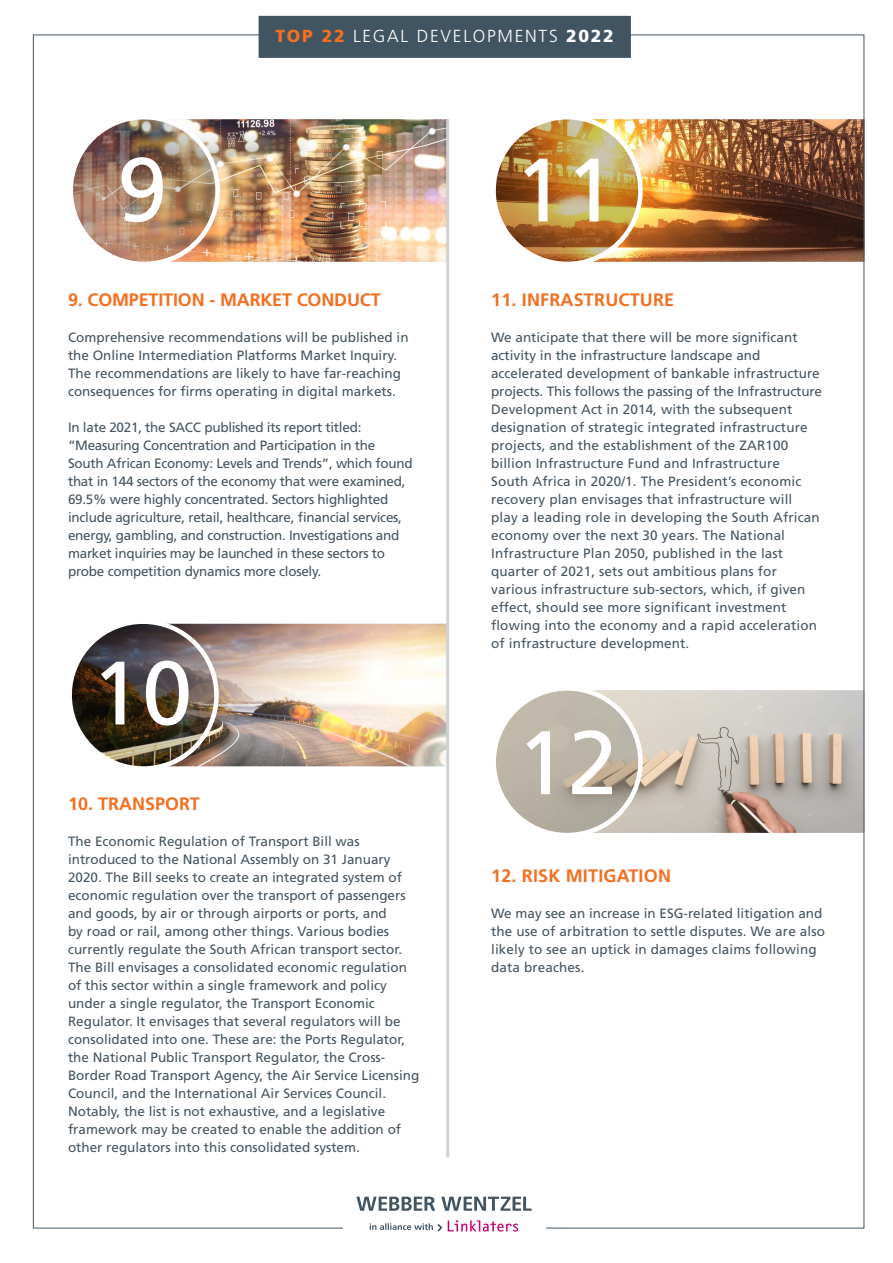
<style>
.page{position:relative;width:893px;height:1263px;background:#fff}
.page>*{position:absolute;margin:0;border:0;box-sizing:border-box;transform-origin:0 0}
.t1{font:90px "Frutiger LT Std";color:#fff}
.t2{font:700 18px "Frutiger LT Std";color:#f36f21}
.t3{font:300 17.4px "Frutiger LT Std";letter-spacing:.1em;color:#fff}
.t4{font:13.5px/18px "Frutiger LT Std";color:#455560}
.t5{font:13.5px/18px "Frutiger LT Std";letter-spacing:-.02em;color:#455560}
.s1{font-weight:900;color:#f36f21}
.s2{font-weight:900}
</style>
<div class="page">
<svg style="left:651px;top:690px;width:211px;height:143px;background:#c4bbb2"></svg>
<img style="left:651px;top:119px;width:211px;height:143px">
<svg style="left:356px;top:1196px;width:176px;height:15px"></svg>
<svg style="left:448px;top:1220px;width:70px;height:11px"></svg>
<svg style="left:370px;top:1223px;width:72px;height:8px"></svg>
<img style="left:229px;top:119px;width:217px;height:143px">
<img style="left:73px;top:119px;width:156px;height:143px">
<img style="left:227px;top:623px;width:219px;height:144px">
<img style="left:71px;top:623px;width:156px;height:144px">
<img style="left:495px;top:119px;width:156px;height:143px">
<svg style="left:496px;top:690px;width:155px;height:143px;background:#c6bfb3"></svg>
<div style="left:259px;top:16px;width:372px;height:42px;background:#415461"></div>
<hr style="left:446px;top:119px;width:3px;height:1038px;background:#ced2d4">
<h1 class="t1" style="left:117px;top:137px;width:52px">9</h1>
<p class="t3" style="left:275px;top:26px;width:340px"><span class="s1">TOP 22</span> LEGAL DEVELOPMENTS <span class="s2">2022</span></p>
<h1 class="t1" style="left:514px;top:137px;width:102px">11</h1>
<h2 class="t2" style="left:68px;top:289px;width:314px">9. COMPETITION - MARKET CONDUCT</h2>
<p class="t4" style="left:68px;top:328px;width:342px">Comprehensive recommendations will be published in the Online Intermediation Platforms Market Inquiry.<br>The recommendations are likely to have far-reaching consequences for firms operating in digital markets.</p>
<p class="t5" style="left:68px;top:418px;width:346px">In late 2021, the SACC published its report titled: “Measuring Concentration and Participation in the South African Economy: Levels and Trends”, which found that in 144 sectors of the economy that were examined, 69.5% were highly concentrated. Sectors highlighted include agriculture, retail, healthcare, financial services, energy, gambling, and construction. Investigations and market inquiries may be launched in these sectors to probe competition dynamics more closely.</p>
<h1 class="t1" style="left:91px;top:640px;width:102px">10</h1>
<h2 class="t2" style="left:68px;top:793px;width:133px">10. TRANSPORT</h2>
<p class="t4" style="left:68px;top:832px;width:353px">The Economic Regulation of Transport Bill was introduced to the National Assembly on 31 January 2020. The Bill seeks to create an integrated system of economic regulation over the transport of passengers and goods, by air or through airports or ports, and<br>by road or rail, among other things. Various bodies currently regulate the South African transport sector.<br>The Bill envisages a consolidated economic regulation of this sector within a single framework and policy under a single regulator, the Transport Economic Regulator. It envisages that several regulators will be consolidated into one. These are: the Ports Regulator, the National Public Transport Regulator, the Cross-Border Road Transport Agency, the Air Service Licensing Council, and the International Air Services Council.<br>Notably, the list is not exhaustive, and a legislative framework may be created to enable the addition of other regulators into this consolidated system.</p>
<h2 class="t2" style="left:491px;top:289px;width:185px">11. INFRASTRUCTURE</h2>
<p class="t4" style="left:491px;top:328px;width:332px">We anticipate that there will be more significant activity in the infrastructure landscape and accelerated development of bankable infrastructure projects. This follows the passing of the Infrastructure Development Act in 2014, with the subsequent designation of strategic integrated infrastructure projects, and the establishment of the ZAR100 billion Infrastructure Fund and Infrastructure<br>South Africa in 2020/1. The President’s economic recovery plan envisages that infrastructure will play a leading role in developing the South African economy over the next 30 years. The National Infrastructure Plan 2050, published in the last quarter of 2021, sets out ambitious plans for various infrastructure sub-sectors, which, if given effect, should see more significant investment flowing into the economy and a rapid acceleration of infrastructure development.</p>
<h1 class="t1" style="left:517px;top:710px;width:102px">12</h1>
<h2 class="t2" style="left:491px;top:865px;width:181px">12. RISK MITIGATION</h2>
<p class="t4" style="left:491px;top:904px;width:335px">We may see an increase in ESG-related litigation and the use of arbitration to settle disputes. We are also likely to see an uptick in damages claims following data breaches.</p>
</div>
